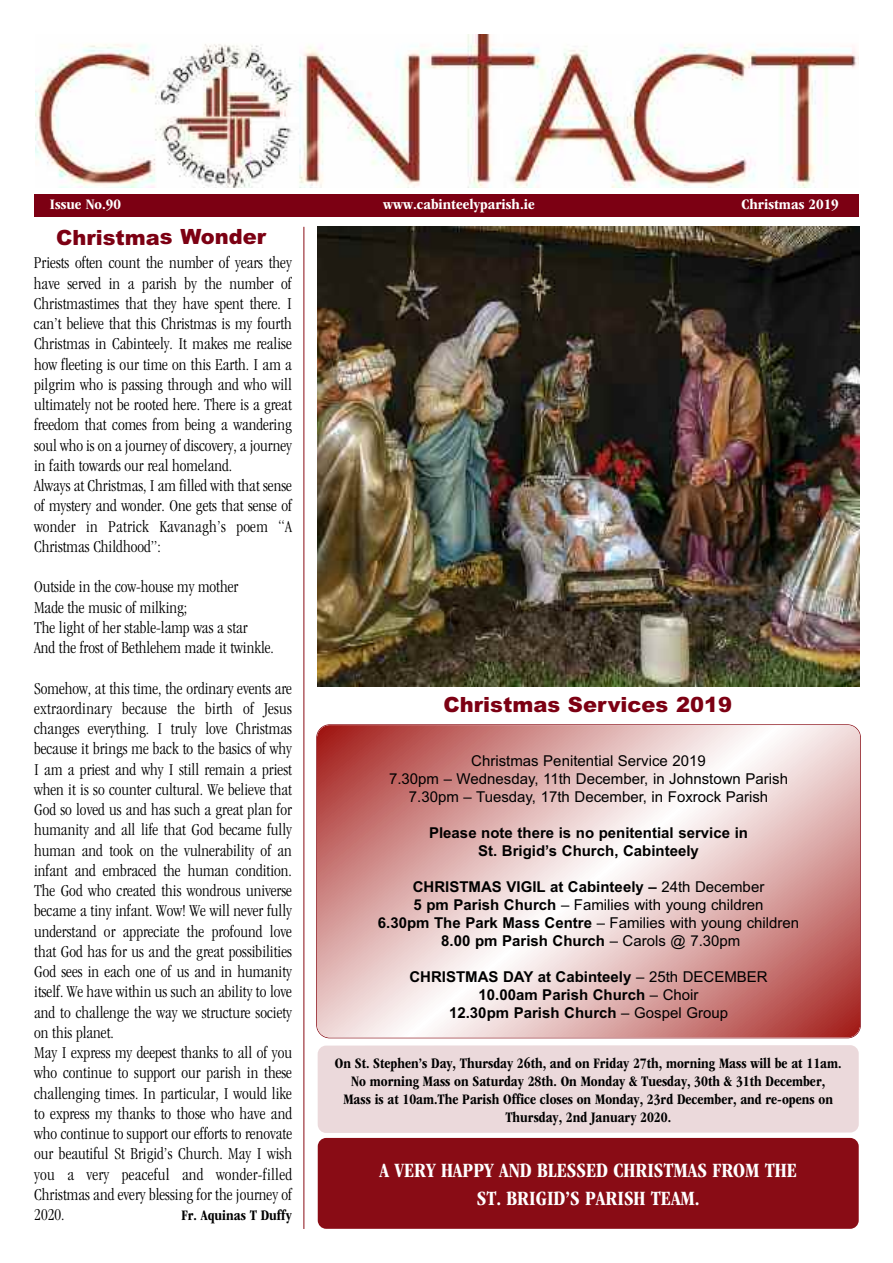
<style>
.page{position:relative;width:893px;height:1263px;background:#fff}
.page>*{position:absolute;margin:0;border:0;box-sizing:border-box;transform-origin:0 0}
.t1{font:700 condensed 21px/28.5px "ITC Garamond Std";color:#fff;text-align:center}
.t2{font:900 21px "Arial";color:#7c0013}
.t3{font:300 condensed 17.25px/20.2px "ITC Garamond Std";color:#000}
.t4{font:700 15px/18px "Arial";color:#000;text-align:center}
.t5{font:700 condensed 15px/18px "ITC Garamond Std";color:#000;text-align:center}
.t6{font:15px/18px "Arial";color:#000;text-align:center}
.t7{font:700 condensed 15px "ITC Garamond Std";color:#fff;scale:1.1 1}
.s1{font-weight:400}
</style>
<div class="page">
<div style="left:34px;top:194px;width:825px;height:23px;background:#7c0013"></div>
<hr style="left:304px;top:227px;width:1px;height:1002px;background:#890c15">
<svg style="left:317px;top:726px;width:543px;height:311px;background:#e0b4b3"></svg>
<div style="left:316px;top:724px;width:545px;height:314px;border:2px solid #890c15;border-radius:14px"></div>
<img style="left:318px;top:227px;width:541px;height:459px">
<div style="left:318px;top:1045px;width:541px;height:88px;background:#ebd9db;border-radius:9px"></div>
<div style="left:318px;top:1138px;width:541px;height:91px;background:#890c15;border-radius:9px"></div>
<img style="left:35px;top:34px;width:824px;height:153px">
<p class="t7" style="left:50px;top:199px;width:66px">Issue No.90</p>
<p class="t7" style="left:383px;top:199px;width:139px">www.cabinteelyparish.ie</p>
<p class="t7" style="left:741px;top:199px;width:90px">Christmas 2019</p>
<p class="t2" style="left:56px;top:225px;width:212px">Christmas Wonder</p>
<p class="t3" style="left:34px;top:254px;width:259px">Priests often count the number of years they have served in a parish by the number of Christmastimes that they have spent there. I can’t believe that this Christmas is my fourth Christmas in Cabinteely. It makes me realise how fleeting is our time on this Earth. I am a pilgrim who is passing through and who will ultimately not be rooted here. There is a great freedom that comes from being a wandering soul who is on a journey of discovery, a journey in faith towards our real homeland.<br>Always at Christmas, I am filled with that sense of mystery and wonder. One gets that sense of wonder in Patrick Kavanagh’s poem “A Christmas Childhood”:</p>
<p class="t3" style="left:34px;top:578px;width:241px">Outside in the cow-house my mother<br>Made the music of milking;<br>The light of her stable-lamp was a star<br>And the frost of Bethlehem made it twinkle.</p>
<p class="t3" style="left:34px;top:679px;width:259px">Somehow, at this time, the ordinary events are extraordinary because the birth of Jesus changes everything. I truly love Christmas because it brings me back to the basics of why I am a priest and why I still remain a priest when it is so counter cultural. We believe that God so loved us and has such a great plan for humanity and all life that God became fully human and took on the vulnerability of an infant and embraced the human condition.<br>The God who created this wondrous universe became a tiny infant. Wow! We will never fully understand or appreciate the profound love that God has for us and the great possibilities God sees in each one of us and in humanity itself. We have within us such an ability to love and to challenge the way we structure society on this planet.<br>May I express my deepest thanks to all of you who continue to support our parish in these challenging times. In particular, I would like to express my thanks to those who have and who continue to support our efforts to renovate our beautiful St Brigid’s Church. May I wish you a very peaceful and wonder-filled Christmas and every blessing for the journey of 2020.</p>
<p class="t5" style="left:182px;top:1207px;width:112px">Fr. Aquinas T Duffy</p>
<p class="t2" style="left:444px;top:693px;width:290px">Christmas Services 2019</p>
<p class="t6" style="left:389px;top:751px;width:400px">Christmas Penitential Service 2019<br>7.30pm – Wednesday, 11th December, in Johnstown Parish<br>7.30pm – Tuesday, 17th December, in Foxrock Parish</p>
<p class="t4" style="left:429px;top:823px;width:320px">Please note there is no penitential service in<br>St. Brigid’s Church, Cabinteely</p>
<p class="t4" style="left:378px;top:877px;width:423px">CHRISTMAS VIGIL at Cabinteely – <span class="s1">24th December<br></span>5 pm Parish Church <span class="s1">– Families with young children<br></span>6.30pm The Park Mass Centre <span class="s1">– Families with young children </span>8.00 pm Parish Church <span class="s1">– Carols @ 7.30pm</span></p>
<p class="t4" style="left:409px;top:967px;width:360px">CHRISTMAS DAY at Cabinteely <span class="s1">– 25th DECEMBER<br></span>10.00am Parish Church <span class="s1">– Choir<br></span>12.30pm Parish Church <span class="s1">– Gospel Group</span></p>
<p class="t5" style="left:335px;top:1055px;width:508px">On St. Stephen’s Day, Thursday 26th, and on Friday 27th, morning Mass will be at 11am.<br>No morning Mass on Saturday 28th. On Monday &amp; Tuesday, 30th &amp; 31th December,<br>Mass is at 10am.The Parish Office closes on Monday, 23rd December, and re-opens on Thursday, 2nd January 2020.</p>
<p class="t1" style="left:380px;top:1158px;width:419px">A VERY HAPPY AND BLESSED CHRISTMAS FROM THE<br>ST. BRIGID’S PARISH TEAM.</p>
</div>
